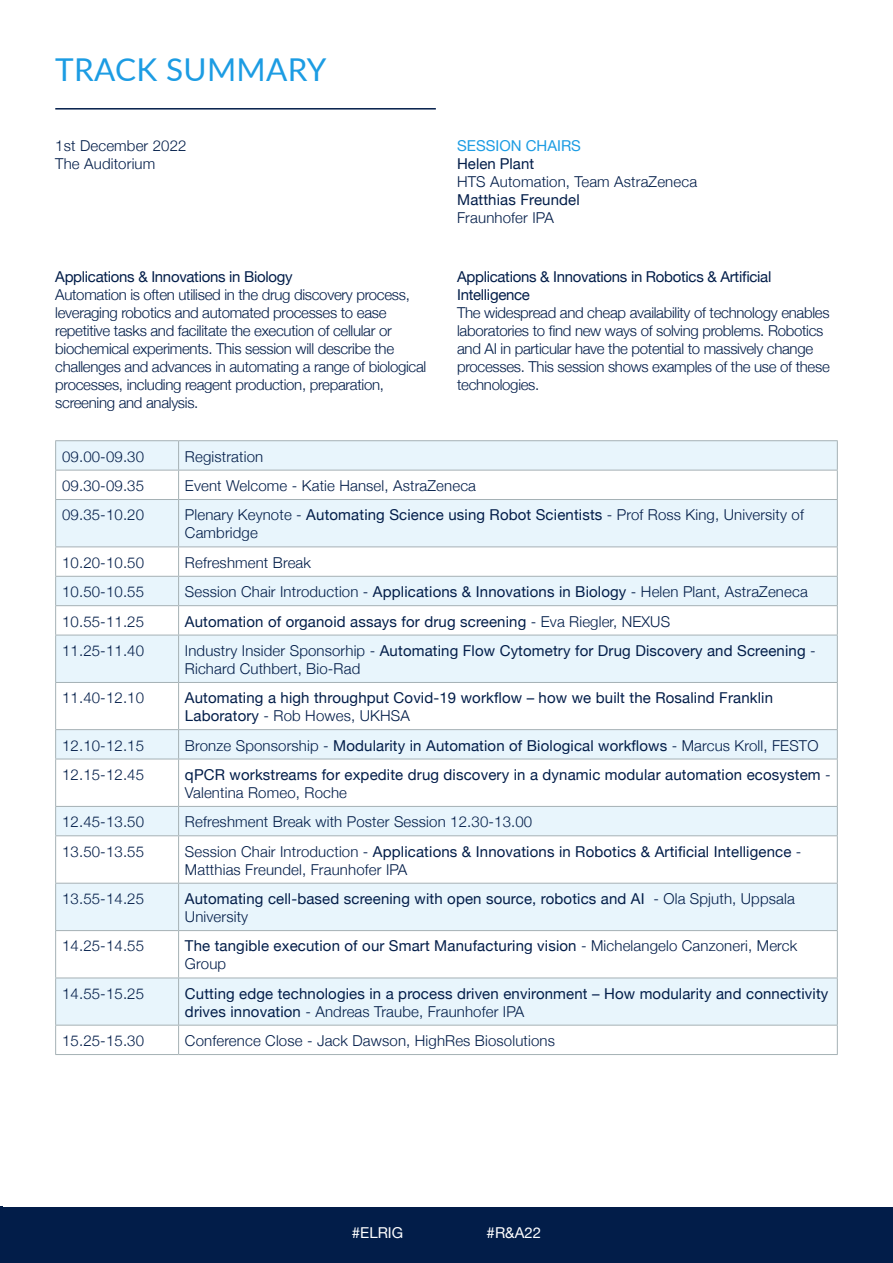
<style>
.page{position:relative;width:893px;height:1263px;background:#fff}
.page>*{position:absolute;margin:0;border:0;box-sizing:border-box;transform-origin:0 0}
.t1{font:31.5px "Lato";letter-spacing:.01em;color:#1c9ce3}
.t2{font:15px/18px "Helvetica Neue";letter-spacing:.01em;color:#021d49}
.t3{font:300 15px/18px "Helvetica Neue";letter-spacing:-.02em;color:#021d49}
.t4{font:300 15px/18px "Helvetica Neue";letter-spacing:.01em;color:#021d49}
.t5{font:15px/18px "Helvetica Neue";letter-spacing:-.02em;color:#021d49}
.t6{font:15px "Helvetica Neue";color:#1c9ce3}
.t7{font:15px "Helvetica Neue";color:#fff}
.s1{font-weight:400}
.s2{font-weight:300}
</style>
<div class="page">
<hr style="left:55px;top:108px;width:381px;height:2px;background:#021d49">
<hr style="left:0;top:1207px;width:2px;height:56px;background:#021d49">
<div style="left:0;top:1208px;width:893px;height:55px;background:#021d49"></div>
<div style="left:56px;top:500px;width:781px;height:525px;background:#e8f5fc"></div>
<svg style="left:56px;top:547px;width:781px;height:430px"></svg>
<hr style="left:55px;top:440px;width:124px;height:1px;background:#a5b1b5">
<hr style="left:179px;top:440px;width:659px;height:1px;background:#a5b1b5">
<svg style="left:55px;top:441px;width:783px;height:58px"></svg>
<hr style="left:55px;top:499px;width:124px;height:1px;background:#a5b1b5">
<hr style="left:55px;top:500px;width:1px;height:46px;background:#a5b1b5">
<hr style="left:179px;top:499px;width:659px;height:1px;background:#a5b1b5">
<hr style="left:178px;top:500px;width:1px;height:46px;background:#a5b1b5">
<hr style="left:837px;top:500px;width:1px;height:46px;background:#a5b1b5">
<hr style="left:55px;top:546px;width:124px;height:1px;background:#a5b1b5">
<hr style="left:179px;top:546px;width:659px;height:1px;background:#a5b1b5">
<hr style="left:55px;top:576px;width:124px;height:1px;background:#a5b1b5">
<hr style="left:179px;top:576px;width:659px;height:1px;background:#a5b1b5">
<hr style="left:55px;top:605px;width:124px;height:1px;background:#a5b1b5">
<svg style="left:55px;top:547px;width:1px;height:88px"></svg>
<hr style="left:179px;top:605px;width:659px;height:1px;background:#a5b1b5">
<svg style="left:178px;top:547px;width:1px;height:88px"></svg>
<svg style="left:837px;top:547px;width:1px;height:88px"></svg>
<hr style="left:55px;top:635px;width:124px;height:1px;background:#a5b1b5">
<hr style="left:55px;top:635px;width:1px;height:47px;background:#a5b1b5">
<hr style="left:179px;top:635px;width:659px;height:1px;background:#a5b1b5">
<hr style="left:178px;top:635px;width:1px;height:47px;background:#a5b1b5">
<hr style="left:837px;top:635px;width:1px;height:47px;background:#a5b1b5">
<hr style="left:55px;top:682px;width:124px;height:1px;background:#a5b1b5">
<hr style="left:55px;top:683px;width:1px;height:46px;background:#a5b1b5">
<hr style="left:179px;top:682px;width:659px;height:1px;background:#a5b1b5">
<hr style="left:178px;top:683px;width:1px;height:46px;background:#a5b1b5">
<hr style="left:837px;top:683px;width:1px;height:46px;background:#a5b1b5">
<hr style="left:55px;top:729px;width:124px;height:1px;background:#a5b1b5">
<svg style="left:55px;top:730px;width:1px;height:29px"></svg>
<hr style="left:179px;top:729px;width:659px;height:1px;background:#a5b1b5">
<svg style="left:178px;top:730px;width:1px;height:29px"></svg>
<svg style="left:837px;top:730px;width:1px;height:29px"></svg>
<hr style="left:55px;top:759px;width:124px;height:1px;background:#a5b1b5">
<hr style="left:55px;top:759px;width:1px;height:47px;background:#a5b1b5">
<hr style="left:179px;top:759px;width:659px;height:1px;background:#a5b1b5">
<hr style="left:178px;top:759px;width:1px;height:47px;background:#a5b1b5">
<hr style="left:837px;top:759px;width:1px;height:47px;background:#a5b1b5">
<hr style="left:55px;top:806px;width:124px;height:1px;background:#a5b1b5">
<svg style="left:55px;top:807px;width:1px;height:28px"></svg>
<hr style="left:179px;top:806px;width:659px;height:1px;background:#a5b1b5">
<svg style="left:178px;top:807px;width:1px;height:28px"></svg>
<svg style="left:837px;top:807px;width:1px;height:28px"></svg>
<hr style="left:55px;top:835px;width:124px;height:1px;background:#a5b1b5">
<hr style="left:55px;top:836px;width:1px;height:47px;background:#a5b1b5">
<hr style="left:179px;top:835px;width:659px;height:1px;background:#a5b1b5">
<hr style="left:178px;top:836px;width:1px;height:47px;background:#a5b1b5">
<hr style="left:837px;top:836px;width:1px;height:47px;background:#a5b1b5">
<hr style="left:55px;top:883px;width:124px;height:1px;background:#a5b1b5">
<hr style="left:55px;top:883px;width:1px;height:47px;background:#a5b1b5">
<hr style="left:179px;top:883px;width:659px;height:1px;background:#a5b1b5">
<hr style="left:178px;top:883px;width:1px;height:47px;background:#a5b1b5">
<hr style="left:837px;top:883px;width:1px;height:47px;background:#a5b1b5">
<hr style="left:55px;top:930px;width:124px;height:1px;background:#a5b1b5">
<hr style="left:55px;top:931px;width:1px;height:46px;background:#a5b1b5">
<hr style="left:179px;top:930px;width:659px;height:1px;background:#a5b1b5">
<hr style="left:178px;top:931px;width:1px;height:46px;background:#a5b1b5">
<hr style="left:837px;top:931px;width:1px;height:46px;background:#a5b1b5">
<hr style="left:55px;top:977px;width:124px;height:1px;background:#a5b1b5">
<hr style="left:55px;top:978px;width:1px;height:47px;background:#a5b1b5">
<hr style="left:179px;top:977px;width:659px;height:1px;background:#a5b1b5">
<hr style="left:178px;top:978px;width:1px;height:47px;background:#a5b1b5">
<hr style="left:837px;top:978px;width:1px;height:47px;background:#a5b1b5">
<svg style="left:55px;top:1025px;width:783px;height:29px"></svg>
<hr style="left:55px;top:1054px;width:124px;height:1px;background:#a5b1b5">
<hr style="left:179px;top:1054px;width:659px;height:1px;background:#a5b1b5">
<h1 class="t1" style="left:55px;top:47px;width:273px">TRACK SUMMARY</h1>
<p class="t4" style="left:55px;top:136px;width:133px">1st December 2022<br>The Auditorium</p>
<p class="t5" style="left:55px;top:269px;width:239px">Applications &amp; Innovations in Biology</p>
<p class="t3" style="left:55px;top:285px;width:373px">Automation is often utilised in the drug discovery process, leveraging robotics and automated processes to ease repetitive tasks and facilitate the execution of cellular or biochemical experiments. This session will describe the challenges and advances in automating a range of biological processes, including reagent production, preparation, screening and analysis.</p>
<p class="t6" style="left:457px;top:135px;width:125px">SESSION CHAIRS</p>
<p class="t2" style="left:457px;top:156px;width:78px">Helen Plant</p>
<p class="t4" style="left:457px;top:172px;width:242px">HTS Automation, Team AstraZeneca</p>
<p class="t2" style="left:457px;top:192px;width:124px">Matthias Freundel</p>
<p class="t4" style="left:457px;top:208px;width:98px">Fraunhofer IPA</p>
<p class="t5" style="left:457px;top:269px;width:316px">Applications &amp; Innovations in Robotics &amp; Artificial<br>Intelligence</p>
<p class="t3" style="left:457px;top:303px;width:374px">The widespread and cheap availability of technology enables laboratories to find new ways of solving problems. Robotics and AI in particular have the potential to massively change processes. This session shows examples of the use of these technologies.</p>
<p class="t3" style="left:62px;top:446px;width:84px">09.00-09.30</p>
<p class="t4" style="left:185px;top:446px;width:80px">Registration</p>
<p class="t3" style="left:62px;top:476px;width:84px">09.30-09.35</p>
<p class="t4" style="left:185px;top:476px;width:293px">Event Welcome - Katie Hansel, AstraZeneca</p>
<p class="t3" style="left:62px;top:505px;width:84px">09.35-10.20</p>
<p class="t4" style="left:185px;top:505px;width:620px">Plenary Keynote - <span class="s1">Automating Science using Robot Scientists</span> - Prof Ross King, University of<br>Cambridge</p>
<p class="t3" style="left:62px;top:552px;width:84px">10.20-10.50</p>
<p class="t4" style="left:185px;top:552px;width:128px">Refreshment Break</p>
<p class="t3" style="left:62px;top:582px;width:84px">10.50-10.55</p>
<p class="t4" style="left:185px;top:582px;width:624px">Session Chair Introduction - <span class="s1">Applications &amp; Innovations in Biology</span> - Helen Plant, AstraZeneca</p>
<p class="t3" style="left:62px;top:611px;width:84px">10.55-11.25</p>
<p class="t2" style="left:185px;top:613px;width:487px">Automation of organoid assays for drug screening <span class="s2">- Eva Riegler, NEXUS</span></p>
<p class="t3" style="left:62px;top:640px;width:84px">11.25-11.40</p>
<p class="t2" style="left:185px;top:642px;width:632px"><span class="s2">Industry Insider Sponsorhip -</span> Automating Flow Cytometry for Drug Discovery and Screening <span class="s2">-<br>Richard Cuthbert, Bio-Rad</span></p>
<p class="t3" style="left:62px;top:688px;width:84px">11.40-12.10</p>
<p class="t2" style="left:185px;top:690px;width:590px">Automating a high throughput Covid-19 workflow – how we built the Rosalind Franklin<br>Laboratory <span class="s2">- Rob Howes, UKHSA</span></p>
<p class="t3" style="left:62px;top:735px;width:84px">12.10-12.15</p>
<p class="t2" style="left:185px;top:737px;width:635px"><span class="s2">Bronze Sponsorship -</span> Modularity in Automation of Biological workflows <span class="s2">- Marcus Kroll, FESTO</span></p>
<p class="t3" style="left:62px;top:764px;width:84px">12.15-12.45</p>
<p class="t2" style="left:185px;top:766px;width:647px">qPCR workstreams for expedite drug discovery in a dynamic modular automation ecosystem <span class="s2">-<br>Valentina Romeo, Roche</span></p>
<p class="t3" style="left:62px;top:812px;width:84px">12.45-13.50</p>
<p class="t4" style="left:185px;top:812px;width:349px">Refreshment Break with Poster Session 12.30-13.00</p>
<p class="t3" style="left:62px;top:841px;width:84px">13.50-13.55</p>
<p class="t2" style="left:185px;top:843px;width:618px"><span class="s2">Session Chair Introduction -</span> Applications &amp; Innovations in Robotics &amp; Artificial Intelligence <span class="s2">-<br>Matthias Freundel, Fraunhofer IPA</span></p>
<p class="t3" style="left:62px;top:889px;width:84px">13.55-14.25</p>
<p class="t2" style="left:185px;top:890px;width:611px">Automating cell-based screening with open source, robotics and AI <span class="s2">- Ola Spjuth, Uppsala<br>University</span></p>
<p class="t3" style="left:62px;top:936px;width:84px">14.25-14.55</p>
<p class="t2" style="left:185px;top:938px;width:614px">The tangible execution of our Smart Manufacturing vision <span class="s2">- Michelangelo Canzoneri, Merck<br>Group</span></p>
<p class="t3" style="left:62px;top:983px;width:84px">14.55-15.25</p>
<p class="t2" style="left:185px;top:985px;width:645px">Cutting edge technologies in a process driven environment – How modularity and connectivity drives innovation <span class="s2">- Andreas Traube, Fraunhofer IPA</span></p>
<p class="t3" style="left:62px;top:1030px;width:84px">15.25-15.30</p>
<p class="t4" style="left:185px;top:1030px;width:371px">Conference Close - Jack Dawson, HighRes Biosolutions</p>
<p class="t7" style="left:352px;top:1221px;width:53px">#ELRIG</p>
<p class="t7" style="left:487px;top:1221px;width:56px">#R&amp;A22</p>
</div>
